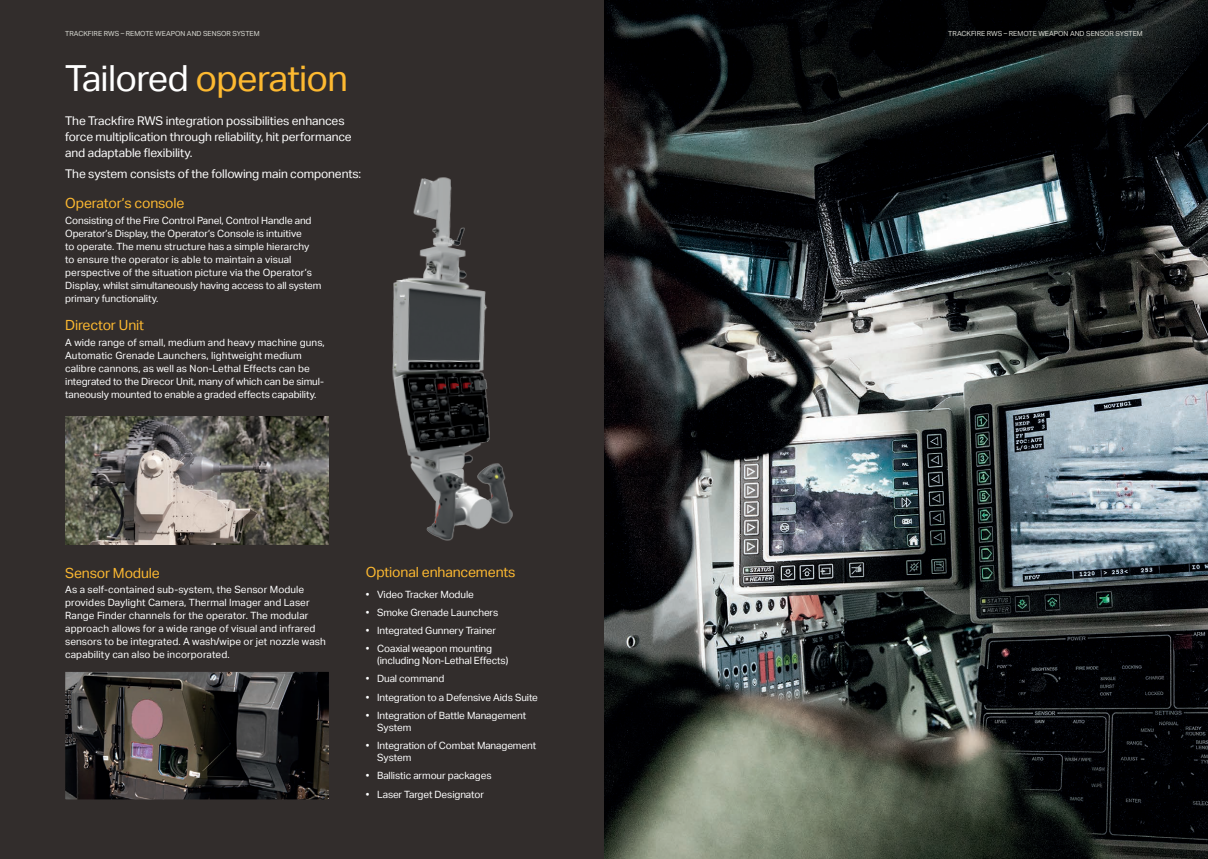
<style>
.page{position:relative;width:1208px;height:859px;background:#fff}
.page>*{position:absolute;margin:0;border:0;box-sizing:border-box;transform-origin:0 0}
.t1{font:36px "Aktiv Grotesk";letter-spacing:-.02em;color:#fdb931}
.t2{font:14px "Aktiv Grotesk";letter-spacing:-.01em;color:#fdb931}
.t3{font:12px/16px "Aktiv Grotesk";letter-spacing:-.01em;color:#fff}
.t4{font:10px/13px "Aktiv Grotesk";letter-spacing:-.01em;color:#fff}
.t5{font:10px/13px "Aktiv Grotesk";letter-spacing:.01em;color:#fff}
.t6{font:7px "Aktiv Grotesk";color:#d7d8d1}
.s1{color:#fff}
</style>
<div class="page">
<img style="left:604px;top:0;width:604px;height:859px">
<div style="left:0;top:0;width:604px;height:859px;background:#322d2c"></div>
<img style="left:392px;top:177px;width:121px;height:364px">
<img style="left:65px;top:417px;width:264px;height:127px">
<img style="left:65px;top:672px;width:264px;height:127px">
<p class="t6" style="left:65px;top:30px;width:196px">TRACKFIRE RWS – REMOTE WEAPON AND SENSOR SYSTEM</p>
<p class="t6" style="left:948px;top:30px;width:196px">TRACKFIRE RWS – REMOTE WEAPON AND SENSOR SYSTEM</p>
<h1 class="t1" style="left:65px;top:57px;width:284px"><span class="s1">Tailored</span> operation</h1>
<p class="t3" style="left:65px;top:113px;width:288px">The Trackfire RWS integration possibilities enhances force multiplication through reliability, hit performance and adaptable flexibility.</p>
<p class="t3" style="left:65px;top:166px;width:297px">The system consists of the following main components:</p>
<h2 class="t2" style="left:65px;top:195px;width:121px">Operator’s console</h2>
<p class="t4" style="left:65px;top:214px;width:258px">Consisting of the Fire Control Panel, Control Handle and Operator’s Display, the Operator’s Console is intuitive<br>to operate. The menu structure has a simple hierarchy<br>to ensure the operator is able to maintain a visual perspective of the situation picture via the Operator’s Display, whilst simultaneously having access to all system primary functionality.</p>
<h2 class="t2" style="left:65px;top:317px;width:80px">Director Unit</h2>
<p class="t4" style="left:65px;top:336px;width:261px">A wide range of small, medium and heavy machine guns, Automatic Grenade Launchers, lightweight medium calibre cannons, as well as Non-Lethal Effects can be integrated to the Direcor Unit, many of which can be simul&shy;taneously mounted to enable a graded effects capability.</p>
<h2 class="t2" style="left:65px;top:565px;width:96px">Sensor Module</h2>
<p class="t5" style="left:65px;top:583px;width:262px">As a self-contained sub-system, the Sensor Module provides Daylight Camera, Thermal Imager and Laser Range Finder channels for the operator. The modular approach allows for a wide range of visual and infrared sensors to be integrated. A wash/wipe or jet nozzle wash capability can also be incorporated.</p>
<h2 class="t2" style="left:366px;top:564px;width:151px">Optional enhancements</h2>
<p class="t4" style="left:366px;top:587px;width:110px">• Video Tracker Module</p>
<p class="t4" style="left:366px;top:606px;width:134px">• Smoke Grenade Launchers</p>
<p class="t4" style="left:366px;top:624px;width:132px">• Integrated Gunnery Trainer</p>
<p class="t4" style="left:377px;top:643px;width:133px;line-height:12px;text-indent:-11px">• Coaxial weapon mounting (including Non-Lethal Effects)</p>
<p class="t4" style="left:366px;top:672px;width:80px">• Dual command</p>
<p class="t4" style="left:366px;top:691px;width:174px">• Integration to a Defensive Aids Suite</p>
<p class="t4" style="left:377px;top:709px;width:151px;line-height:12px;text-indent:-11px">• Integration of Battle Management<br>System</p>
<p class="t4" style="left:377px;top:740px;width:160px;line-height:12px;text-indent:-11px">• Integration of Combat Management<br>System</p>
<p class="t4" style="left:366px;top:769px;width:127px">• Ballistic armour packages</p>
<p class="t4" style="left:366px;top:788px;width:120px">• Laser Target Designator</p>
</div>
